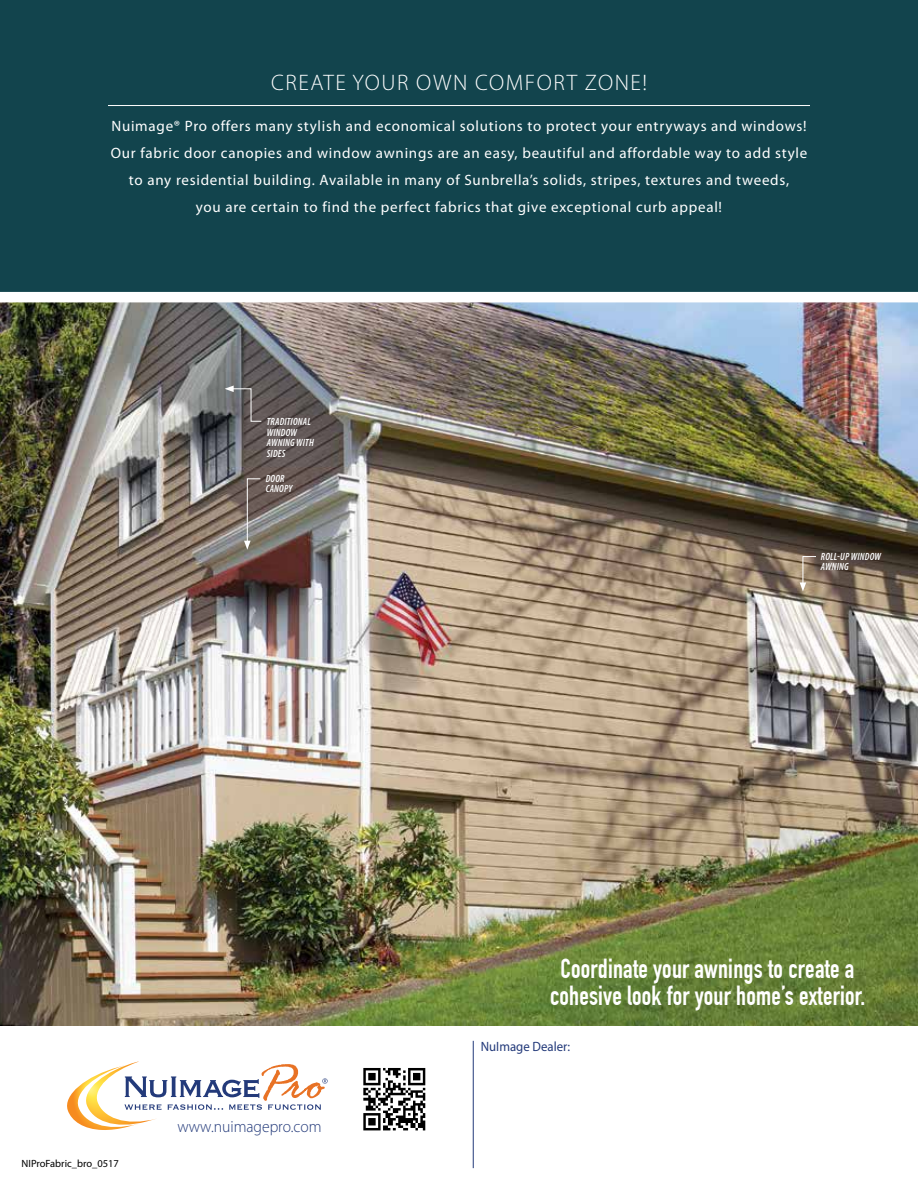
<style>
.page{position:relative;width:918px;height:1188px;background:#fff}
.page>*{position:absolute;margin:0;border:0;box-sizing:border-box;transform-origin:0 0}
.t1{font:700 27px/27px "DIN Condensed";letter-spacing:.01em;color:#fff;text-align:center;scale:.95 1}
.t2{font:300 22.5px "Myriad Pro";letter-spacing:.07em;color:#fff}
.t3{font:300 16.5px "Myriad Pro";color:#233a7a;scale:.95 1}
.t4{font:15px/27px "Myriad Pro";letter-spacing:.05em;color:#fff;text-align:center}
.t5{font:13.5px "Myriad Pro";color:#233a7a;scale:.95 1}
.t6{font:italic 600 condensed 10.5px/10.5px "Myriad Pro";letter-spacing:.02em;color:#fff;scale:.95 1}
.t7{font:10.5px "Myriad Pro";color:#000}
</style>
<div class="page">
<div style="left:0;top:0;width:918px;height:297px;background:#12444d"></div>
<hr style="left:473px;top:1041px;width:1px;height:127px;background:#233a7a">
<img style="left:0;top:302px;width:918px;height:723px">
<hr style="left:108px;top:105px;width:702px;height:1px;background:#fff">
<div style="left:0;top:292px;width:918px;height:10px;background:#fff"></div>
<svg style="left:67px;top:1061px;width:261px;height:69px"></svg>
<img style="left:363px;top:1068px;width:63px;height:63px">
<svg style="left:225px;top:386px;width:37px;height:36px"></svg>
<svg style="left:244px;top:478px;width:17px;height:72px"></svg>
<svg style="left:800px;top:556px;width:17px;height:35px"></svg>
<h2 class="t2" style="left:271px;top:70px;width:378px">CREATE YOUR OWN COMFORT ZONE!</h2>
<p class="t4" style="left:111px;top:113px;width:698px">Nuimage® Pro offers many stylish and economical solutions to protect your entryways and windows!<br>Our fabric door canopies and window awnings are an easy, beautiful and affordable way to add style to any residential building. Available in many of Sunbrella’s solids, stripes, textures and tweeds,<br>you are certain to find the perfect fabrics that give exceptional curb appeal!</p>
<p class="t6" style="left:267px;top:417px;width:51px">TRADITIONAL<br>WINDOW<br>AWNING WITH<br>SIDES</p>
<p class="t6" style="left:266px;top:474px;width:29px">DOOR<br>CANOPY</p>
<p class="t7" style="left:22px;top:1158px;width:99px">NIProFabric_bro_0517</p>
<p class="t3" style="left:178px;top:1118px;width:153px">www.nuimagepro.com</p>
<p class="t6" style="left:821px;top:551px;width:65px">ROLL-UP WINDOW<br>AWNING</p>
<h1 class="t1" style="left:550px;top:955px;width:334px">Coordinate your awnings to create a cohesive look for your home’s exterior.</h1>
<p class="t5" style="left:481px;top:1039px;width:95px">NuImage Dealer:</p>
</div>
